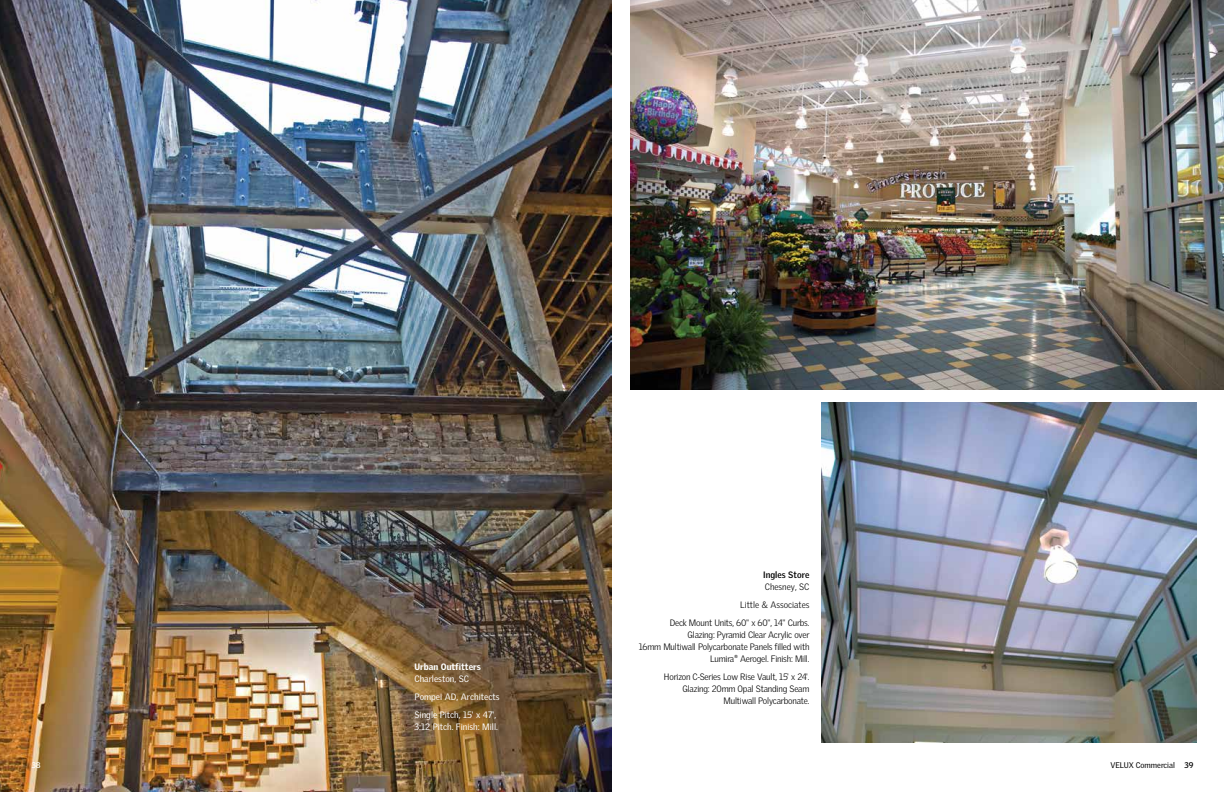
<style>
.page{position:relative;width:1224px;height:792px;background:#fff}
.page>*{position:absolute;margin:0;border:0;box-sizing:border-box;transform-origin:0 0}
.t1{font:300 9px/12px "Velux Gothic";letter-spacing:-.02em;color:#000;text-align:right}
.t2{font:9px/18px "Velux Gothic";color:#fff}
.t3{font:300 9px/18px "Velux Gothic";color:#000;text-align:right}
.t4{font:900 9px "Velux Gothic";color:#fff}
.t5{font:700 9px "Velux Gothic";color:#000}
.t6{font:8px "Velux Gothic";color:#000}
.t7{font:700 8px "Velux Gothic";color:#fff}
.s1{font-weight:700}
</style>
<div class="page">
<img style="left:0;top:0;width:612px;height:792px">
<img style="left:630px;top:0;width:594px;height:389px">
<img style="left:822px;top:402px;width:375px;height:340px">
<p class="t4" style="left:414px;top:661px;width:68px">Urban Outfitters</p>
<p class="t2" style="left:414px;top:669px;width:87px">Charleston, SC<br>Pompei AD, Architects<br>Single Pitch, 15' x 47',</p>
<p class="t2" style="left:414px;top:717px;width:85px">3:12 Pitch. Finish: Mill.</p>
<p class="t5" style="left:763px;top:569px;width:48px">Ingles Store</p>
<p class="t3" style="left:670px;top:578px;width:141px">Chesney, SC<br>Little &amp; Associates<br>Deck Mount Units, 60" x 60", 14" Curbs.</p>
<p class="t1" style="left:639px;top:629px;width:172px">Glazing: Pyramid Clear Acrylic over<br>16mm Multiwall Polycarbonate Panels filled with<br>Lumira® Aerogel. Finish: Mill.</p>
<p class="t1" style="left:664px;top:671px;width:147px">Horizon C-Series Low Rise Vault, 15' x 24'.<br>Glazing: 20mm Opal Standing Seam<br>Multiwall Polycarbonate.</p>
<p class="t7" style="left:32px;top:760px;width:11px">38</p>
<p class="t6" style="left:1110px;top:760px;width:84px">VELUX Commercial <span class="s1">39</span></p>
</div>
